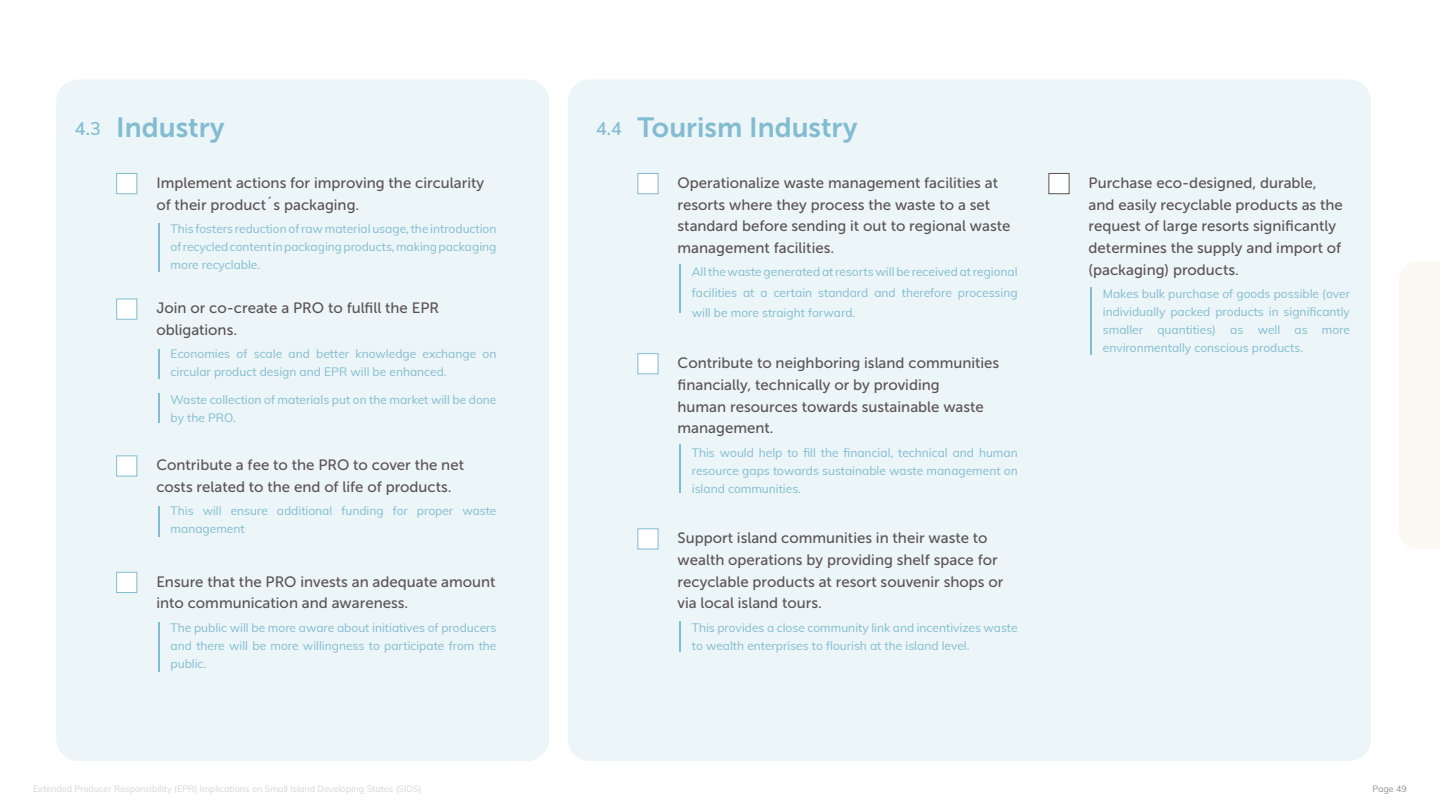
<style>
.page{position:relative;width:1440px;height:810px;background:#fff}
.page>*{position:absolute;margin:0;border:0;box-sizing:border-box;transform-origin:0 0}
.t1{font:27.75px "Museo Sans 700";color:#82bcd1}
.t2{font:15px/21.8px "Museo Sans 500";color:#5b5353}
.t3{font:12px/18px "Muli";color:#82bcd1;text-align:justify}
.t4{font:9px "Muli";color:#d8d6d6}
.t5{font:9px "Muli";color:#969191}
.s1{font-family:"Muli";font-weight:600;font-size:18px}
</style>
<div class="page">
<div style="left:56px;top:79px;width:493px;height:682px;background:#ecf5f8;border-radius:22px"></div>
<div style="left:568px;top:79px;width:803px;height:682px;background:#ecf5f8;border-radius:22px"></div>
<div style="left:116px;top:173px;width:21px;height:21px;background:#fff;border:1px solid #82bcd1"></div>
<div style="left:637px;top:173px;width:21px;height:21px;background:#fff;border:1px solid #82bcd1"></div>
<div style="left:1048px;top:173px;width:22px;height:21px;background:#fff;border:1px solid #5b5353"></div>
<div style="left:637px;top:353px;width:21px;height:21px;background:#fff;border:1px solid #82bcd1"></div>
<div style="left:637px;top:528px;width:21px;height:21px;background:#fff;border:1px solid #82bcd1"></div>
<div style="left:116px;top:456px;width:21px;height:21px;background:#fff;border:1px solid #82bcd1"></div>
<div style="left:116px;top:572px;width:21px;height:21px;background:#fff;border:1px solid #82bcd1"></div>
<div style="left:116px;top:299px;width:21px;height:21px;background:#fff;border:1px solid #82bcd1"></div>
<hr style="left:158px;top:223px;width:2px;height:49px;background:#82bcd1">
<hr style="left:679px;top:264px;width:2px;height:48px;background:#82bcd1">
<hr style="left:1090px;top:288px;width:2px;height:67px;background:#82bcd1">
<hr style="left:679px;top:444px;width:2px;height:49px;background:#82bcd1">
<hr style="left:679px;top:622px;width:2px;height:30px;background:#82bcd1">
<hr style="left:158px;top:506px;width:2px;height:31px;background:#82bcd1">
<hr style="left:158px;top:622px;width:2px;height:50px;background:#82bcd1">
<hr style="left:158px;top:349px;width:2px;height:29px;background:#82bcd1">
<hr style="left:158px;top:394px;width:2px;height:29px;background:#82bcd1">
<div style="left:1399px;top:261px;width:41px;height:288px;background:#fcf8f3"></div>
<h1 class="t1" style="left:75px;top:112px;width:151px"><span class="s1">4.3</span> Industry</h1>
<h1 class="t1" style="left:596px;top:112px;width:263px"><span class="s1">4.4</span> Tourism Industry</h1>
<p class="t2" style="left:156px;top:172px;width:329px">Implement actions for improving the circularity of their product´s packaging.</p>
<p class="t3" style="left:171px;top:219px;width:327px">This fosters reduction of raw material usage, the introduction of recycled content in packaging products, making packaging more recyclable.</p>
<p class="t2" style="left:678px;top:172px;width:334px">Operationalize waste management facilities at resorts where they process the waste to a set standard before sending it out to regional waste management facilities.</p>
<p class="t3" style="left:692px;top:261px;width:327px;line-height:20.4px">All the waste generated at resorts will be received at regional facilities at a certain standard and therefore processing will be more straight forward.</p>
<p class="t2" style="left:156px;top:297px;width:284px">Join or co-create a PRO to fulfill the EPR obligations.</p>
<p class="t3" style="left:171px;top:345px;width:327px">Economies of scale and better knowledge exchange on circular product design and EPR will be enhanced.</p>
<p class="t3" style="left:171px;top:390px;width:327px">Waste collection of materials put on the market will be done by the PRO.</p>
<p class="t2" style="left:678px;top:352px;width:323px">Contribute to neighboring island communities financially, technically or by providing<br>human resources towards sustainable waste management.</p>
<p class="t3" style="left:692px;top:443px;width:327px">This would help to fill the financial, technical and human resource gaps towards sustainable waste management on island communities.</p>
<p class="t2" style="left:678px;top:527px;width:327px">Support island communities in their waste to wealth operations by providing shelf space for recyclable products at resort souvenir shops or via local island tours.</p>
<p class="t3" style="left:692px;top:618px;width:327px">This provides a close community link and incentivizes waste to wealth enterprises to flourish at the island level.</p>
<p class="t2" style="left:156px;top:454px;width:309px">Contribute a fee to the PRO to cover the net costs related to the end of life of products.</p>
<p class="t3" style="left:171px;top:501px;width:327px">This will ensure additional funding for proper waste management</p>
<p class="t2" style="left:156px;top:571px;width:341px">Ensure that the PRO invests an adequate amount into communication and awareness.</p>
<p class="t3" style="left:171px;top:618px;width:327px">The public will be more aware about initiatives of producers and there will be more willingness to participate from the public.</p>
<p class="t2" style="left:1089px;top:172px;width:256px">Purchase eco-designed, durable, and easily recyclable products as the request of large resorts significantly determines the supply and import of (packaging) products.</p>
<p class="t3" style="left:1103px;top:284px;width:249px">Makes bulk purchase of goods possible (over individually packed products in significantly smaller quantities) as well as more environmentally conscious products.</p>
<p class="t4" style="left:33px;top:782px;width:390px">Extended Producer Responsibility (EPR) Implications on Small Island Developing States (SIDS)</p>
<p class="t5" style="left:1372px;top:782px;width:36px">Page 49</p>
</div>
